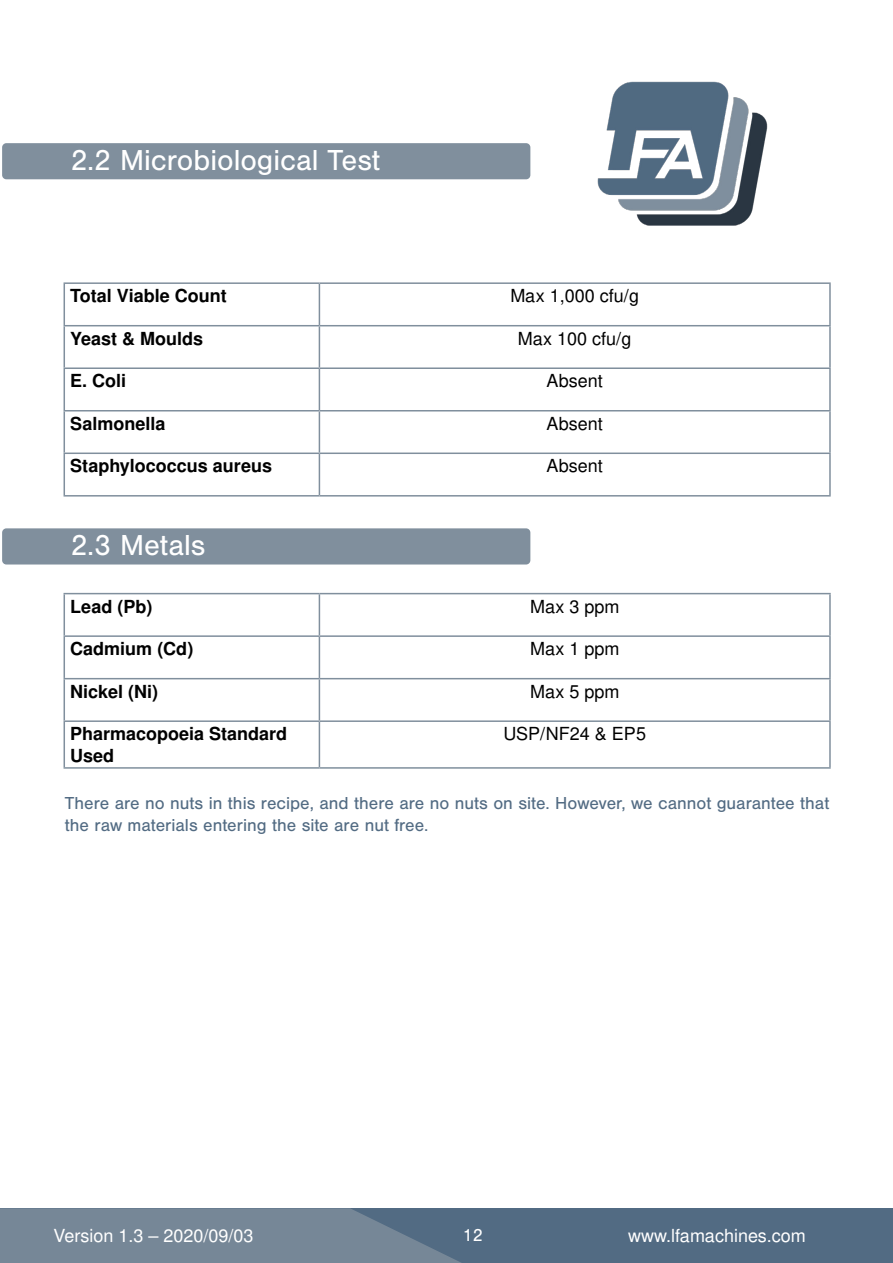
<style>
.page{position:relative;width:893px;height:1263px;background:#fff}
.page>*{position:absolute;margin:0;border:0;box-sizing:border-box;transform-origin:0 0}
.t1{font:30px "Nimbus San";color:#fff}
.t2{font:18px/21.6px "Nimbus San";color:#526b83}
.t3{font:700 18px/21.6px "Nimbus San L";color:#000}
.t4{font:18px "Nimbus San L";color:#000}
.t5{font:18px "Nimbus San L";color:#fff}
.t6{font:18px "Nimbus San";color:#fff}
</style>
<div class="page">
<div style="left:1px;top:1208px;width:892px;height:55px;background:#526b83"></div>
<svg style="left:0;top:1208px;width:461px;height:55px"></svg>
<img style="left:597px;top:81px;width:171px;height:145px">
<div style="left:2px;top:143px;width:528px;height:36px;background:#808f9d;border-radius:4px"></div>
<hr style="left:64px;top:282px;width:255px;height:2px;background:#808f9d">
<hr style="left:64px;top:284px;width:1px;height:41px;background:#808f9d">
<hr style="left:319px;top:282px;width:512px;height:2px;background:#808f9d">
<hr style="left:319px;top:284px;width:1px;height:41px;background:#808f9d">
<hr style="left:829px;top:284px;width:2px;height:41px;background:#808f9d">
<hr style="left:64px;top:325px;width:255px;height:1px;background:#808f9d">
<hr style="left:64px;top:326px;width:1px;height:41px;background:#808f9d">
<hr style="left:319px;top:325px;width:512px;height:1px;background:#808f9d">
<hr style="left:319px;top:326px;width:1px;height:41px;background:#808f9d">
<hr style="left:829px;top:326px;width:2px;height:41px;background:#808f9d">
<hr style="left:64px;top:367px;width:255px;height:2px;background:#808f9d">
<hr style="left:64px;top:369px;width:1px;height:41px;background:#808f9d">
<hr style="left:319px;top:367px;width:512px;height:2px;background:#808f9d">
<hr style="left:319px;top:369px;width:1px;height:41px;background:#808f9d">
<hr style="left:829px;top:369px;width:2px;height:41px;background:#808f9d">
<hr style="left:64px;top:410px;width:255px;height:1px;background:#808f9d">
<hr style="left:64px;top:411px;width:1px;height:41px;background:#808f9d">
<hr style="left:319px;top:410px;width:512px;height:1px;background:#808f9d">
<hr style="left:319px;top:411px;width:1px;height:41px;background:#808f9d">
<hr style="left:829px;top:411px;width:2px;height:41px;background:#808f9d">
<hr style="left:64px;top:452px;width:255px;height:2px;background:#808f9d">
<hr style="left:64px;top:454px;width:1px;height:41px;background:#808f9d">
<hr style="left:319px;top:452px;width:512px;height:2px;background:#808f9d">
<hr style="left:319px;top:454px;width:1px;height:41px;background:#808f9d">
<hr style="left:829px;top:454px;width:2px;height:41px;background:#808f9d">
<hr style="left:64px;top:495px;width:255px;height:2px;background:#808f9d">
<hr style="left:319px;top:495px;width:512px;height:2px;background:#808f9d">
<div style="left:2px;top:528px;width:528px;height:36px;background:#808f9d;border-radius:4px"></div>
<hr style="left:64px;top:593px;width:255px;height:1px;background:#808f9d">
<hr style="left:64px;top:594px;width:1px;height:41px;background:#808f9d">
<hr style="left:319px;top:593px;width:512px;height:1px;background:#808f9d">
<hr style="left:319px;top:594px;width:1px;height:41px;background:#808f9d">
<hr style="left:829px;top:594px;width:2px;height:41px;background:#808f9d">
<hr style="left:64px;top:635px;width:255px;height:2px;background:#808f9d">
<hr style="left:64px;top:637px;width:1px;height:41px;background:#808f9d">
<hr style="left:319px;top:635px;width:512px;height:2px;background:#808f9d">
<hr style="left:319px;top:637px;width:1px;height:41px;background:#808f9d">
<hr style="left:829px;top:637px;width:2px;height:41px;background:#808f9d">
<hr style="left:64px;top:678px;width:255px;height:1px;background:#808f9d">
<hr style="left:64px;top:679px;width:1px;height:41px;background:#808f9d">
<hr style="left:319px;top:678px;width:512px;height:1px;background:#808f9d">
<hr style="left:319px;top:679px;width:1px;height:41px;background:#808f9d">
<hr style="left:829px;top:679px;width:2px;height:41px;background:#808f9d">
<hr style="left:64px;top:720px;width:255px;height:2px;background:#808f9d">
<hr style="left:64px;top:722px;width:1px;height:45px;background:#808f9d">
<hr style="left:319px;top:720px;width:512px;height:2px;background:#808f9d">
<hr style="left:319px;top:722px;width:1px;height:45px;background:#808f9d">
<hr style="left:829px;top:722px;width:2px;height:45px;background:#808f9d">
<hr style="left:64px;top:767px;width:255px;height:2px;background:#808f9d">
<hr style="left:319px;top:767px;width:512px;height:2px;background:#808f9d">
<h1 class="t1" style="left:71px;top:143px;width:311px">2.2 Microbiological Test</h1>
<p class="t3" style="left:70px;top:285px;width:158px">Total Viable Count</p>
<p class="t4" style="left:510px;top:283px;width:130px">Max 1,000 cfu/g</p>
<p class="t3" style="left:70px;top:327px;width:134px">Yeast &amp; Moulds</p>
<p class="t4" style="left:518px;top:325px;width:115px">Max 100 cfu/g</p>
<p class="t3" style="left:70px;top:370px;width:58px">E. Coli</p>
<p class="t4" style="left:547px;top:368px;width:58px">Absent</p>
<p class="t3" style="left:70px;top:412px;width:97px">Salmonella</p>
<p class="t4" style="left:547px;top:410px;width:58px">Absent</p>
<p class="t3" style="left:70px;top:455px;width:203px">Staphylococcus aureus</p>
<p class="t4" style="left:547px;top:453px;width:58px">Absent</p>
<h1 class="t1" style="left:71px;top:528px;width:136px">2.3 Metals</h1>
<p class="t3" style="left:70px;top:595px;width:84px">Lead (Pb)</p>
<p class="t4" style="left:530px;top:593px;width:91px">Max 3 ppm</p>
<p class="t3" style="left:70px;top:638px;width:125px">Cadmium (Cd)</p>
<p class="t4" style="left:530px;top:636px;width:91px">Max 1 ppm</p>
<p class="t3" style="left:70px;top:680px;width:89px">Nickel (Ni)</p>
<p class="t4" style="left:530px;top:678px;width:91px">Max 5 ppm</p>
<p class="t3" style="left:70px;top:723px;width:219px">Pharmacopoeia Standard<br>Used</p>
<p class="t4" style="left:503px;top:721px;width:144px">USP/NF24 &amp; EP5</p>
<p class="t2" style="left:65px;top:793px;width:766px">There are no nuts in this recipe, and there are no nuts on site. However, we cannot guarantee that the raw materials entering the site are nut free.</p>
<p class="t5" style="left:53px;top:1222px;width:202px">Version 1.3 – 2020/09/03</p>
<p class="t6" style="left:451px;top:1225px;width:22px">12</p>
<p class="t5" style="left:628px;top:1223px;width:179px">www.lfamachines.com</p>
<p class="t6" style="left:463px;top:1225px;width:22px">12</p>
</div>
